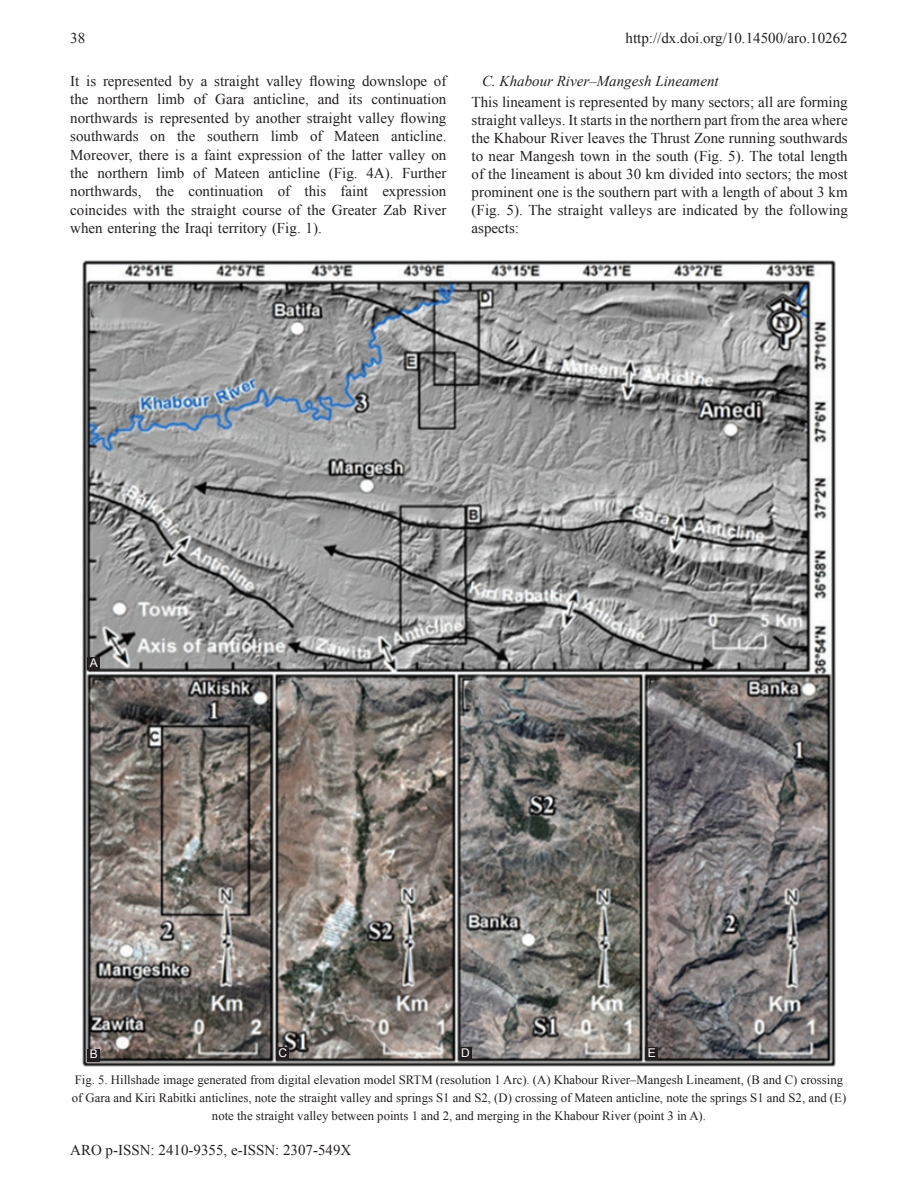
<style>
.page{position:relative;width:918px;height:1188px;background:#fff}
.page>*{position:absolute;margin:0;border:0;box-sizing:border-box;transform-origin:0 0}
.TX{font:15px/18.5px "Times New Roman";color:#231f20;text-align:justify}
.TX_No_After_Space{font:15px/18px "Times New Roman";letter-spacing:.005em;color:#231f20;text-align:justify}
.t1{font:italic 15px "Times New Roman";color:#231f20}
.FGC{font:12.75px/18px "Times New Roman";color:#231f20;text-align:center}
.LABEL{font:12px "Arial";color:#fff}
</style>
<div class="page">
<img style="left:83px;top:260px;width:752px;height:807px">
<div style="left:87px;top:657px;width:13px;height:13px;background:#231f20"></div>
<div style="left:88px;top:1049px;width:12px;height:13px;background:#231f20"></div>
<div style="left:276px;top:1047px;width:13px;height:13px;background:#231f20"></div>
<div style="left:459px;top:1047px;width:13px;height:13px;background:#231f20"></div>
<div style="left:646px;top:1047px;width:12px;height:13px;background:#231f20"></div>
<p class="TX" style="left:70px;top:28px;width:16px">38</p>
<p class="TX" style="left:626px;top:28px;width:224px">http://dx.doi.org/10.14500/aro.10262</p>
<p class="TX" style="left:70px;top:71px;width:378px">It is represented by a straight valley flowing downslope of the northern limb of Gara anticline, and its continuation northwards is represented by another straight valley flowing southwards on the southern limb of Mateen anticline.<br>Moreover, there is a faint expression of the latter valley on the northern limb of Mateen anticline (Fig. 4A). Further northwards, the continuation of this faint expression coincides with the straight course of the Greater Zab River when entering the Iraqi territory (Fig. 1).</p>
<h2 class="t1" style="left:482px;top:71px;width:238px">C. Khabour River–Mangesh Lineament</h2>
<p class="TX_No_After_Space" style="left:472px;top:93px;width:378px">This lineament is represented by many sectors; all are forming straight valleys. It starts in the northern part from the area where the Khabour River leaves the Thrust Zone running southwards to near Mangesh town in the south (Fig. 5). The total length of the lineament is about 30 km divided into sectors; the most prominent one is the southern part with a length of about 3 km (Fig. 5). The straight valleys are indicated by the following aspects:</p>
<p class="LABEL" style="left:90px;top:654px;width:10px">A</p>
<p class="LABEL" style="left:90px;top:1046px;width:10px">B</p>
<p class="LABEL" style="left:278px;top:1044px;width:10px">C</p>
<p class="LABEL" style="left:461px;top:1044px;width:10px">D</p>
<p class="LABEL" style="left:648px;top:1044px;width:10px">E</p>
<p class="FGC" style="left:72px;top:1071px;width:776px">Fig. 5. Hillshade image generated from digital elevation model SRTM (resolution 1 Arc). (A) Khabour River–Mangesh Lineament, (B and C) crossing of Gara and Kiri Rabitki anticlines, note the straight valley and springs S1 and S2, (D) crossing of Mateen anticline, note the springs S1 and S2, and (E) note the straight valley between points 1 and 2, and merging in the Khabour River (point 3 in A).</p>
<p class="TX" style="left:70px;top:1140px;width:283px">ARO p-ISSN: 2410-9355, e-ISSN: 2307-549X</p>
</div>
